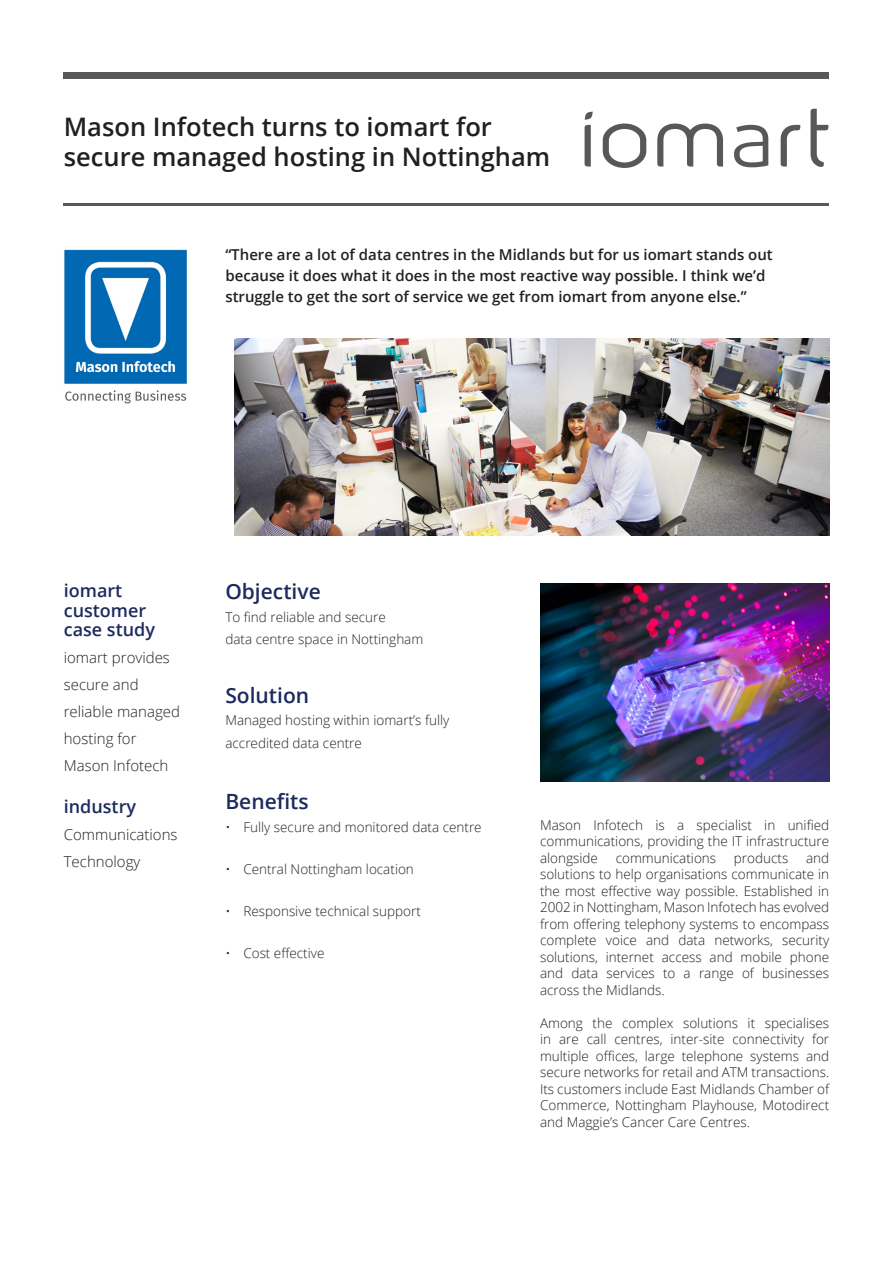
<style>
.page{position:relative;width:893px;height:1263px;background:#fff}
.page>*{position:absolute;margin:0;border:0;box-sizing:border-box;transform-origin:0 0}
.t1{font:600 25.5px/30px "Open Sans";color:#231f20}
.t2{font:600 21px "Open Sans";color:#1d2a5f}
.t3{font:600 18px/19.5px "Open Sans";color:#1d2a5f}
.t4{font:600 15px/21px "Open Sans";color:#231f20}
.t5{font:300 15px/27px "Open Sans";color:#231f20}
.t6{font:300 13.5px/16.5px "Open Sans";color:#231f20;text-align:justify}
</style>
<div class="page">
<hr style="left:64px;top:203px;width:765px;height:2px;background:#57585a">
<svg style="left:657px;top:124px;width:66px;height:43px"></svg>
<svg style="left:781px;top:125px;width:19px;height:42px"></svg>
<svg style="left:734px;top:125px;width:34px;height:42px"></svg>
<svg style="left:585px;top:112px;width:8px;height:55px"></svg>
<svg style="left:603px;top:124px;width:43px;height:44px"></svg>
<svg style="left:810px;top:109px;width:18px;height:58px"></svg>
<div style="left:64px;top:72px;width:765px;height:7px;background:#57585a"></div>
<img style="left:64px;top:249px;width:123px;height:155px">
<img style="left:235px;top:338px;width:594px;height:198px">
<img style="left:540px;top:583px;width:289px;height:198px">
<p class="t1" style="left:64px;top:111px;width:488px">Mason Infotech turns to iomart for secure managed hosting in Nottingham</p>
<p class="t4" style="left:225px;top:244px;width:549px">“There are a lot of data centres in the Midlands but for us iomart stands out because it does what it does in the most reactive way possible. I think we’d</p>
<p class="t4" style="left:225px;top:286px;width:523px">struggle to get the sort of service we get from iomart from anyone else.”</p>
<p class="t3" style="left:64px;top:580px;width:84px">iomart customer</p>
<p class="t3" style="left:64px;top:619px;width:93px">case study</p>
<p class="t5" style="left:64px;top:644px;width:118px">iomart provides secure and reliable managed hosting for<br>Mason Infotech</p>
<p class="t3" style="left:64px;top:796px;width:74px">industry</p>
<p class="t5" style="left:64px;top:821px;width:115px">Communications</p>
<p class="t5" style="left:64px;top:848px;width:78px">Technology</p>
<p class="t2" style="left:225px;top:577px;width:97px">Objective</p>
<p class="t6" style="left:225px;top:608px;width:162px">To find reliable and secure</p>
<p class="t6" style="left:225px;top:631px;width:200px">data centre space in Nottingham</p>
<p class="t2" style="left:225px;top:681px;width:85px">Solution</p>
<p class="t6" style="left:225px;top:709px;width:225px;line-height:22.5px">Managed hosting within iomart’s fully accredited data centre</p>
<p class="t2" style="left:225px;top:787px;width:85px">Benefits</p>
<p class="t6" style="left:225px;top:818px;width:258px">• Fully secure and monitored data centre</p>
<p class="t6" style="left:225px;top:860px;width:190px">• Central Nottingham location</p>
<p class="t6" style="left:225px;top:902px;width:197px">• Responsive technical support</p>
<p class="t6" style="left:225px;top:944px;width:101px">• Cost effective</p>
<p class="t6" style="left:540px;top:816px;width:291px">Mason Infotech is a specialist in unified communications, providing the IT infrastructure alongside</p>
<p class="t6" style="left:540px;top:849px;width:291px;text-indent:266px">and solutions to help organisations communicate in the most effective way possible. Established in 2002 in Nottingham, Mason Infotech has evolved from offering telephony systems to encompass complete voice and data networks, security solutions, internet access and mobile phone and data services to a range of businesses across the Midlands.</p>
<p class="t6" style="left:540px;top:1014px;width:291px">Among the complex solutions it specialises in are call centres, inter-site connectivity for multiple offices, large telephone systems and secure networks for retail and ATM transactions.<br>Its customers include East Midlands Chamber of Commerce, Nottingham Playhouse, Motodirect and Maggie’s Cancer Care Centres.</p>
<p class="t6" style="left:616px;top:849px;width:102px">communications</p>
<p class="t6" style="left:734px;top:849px;width:56px">products</p>
</div>
